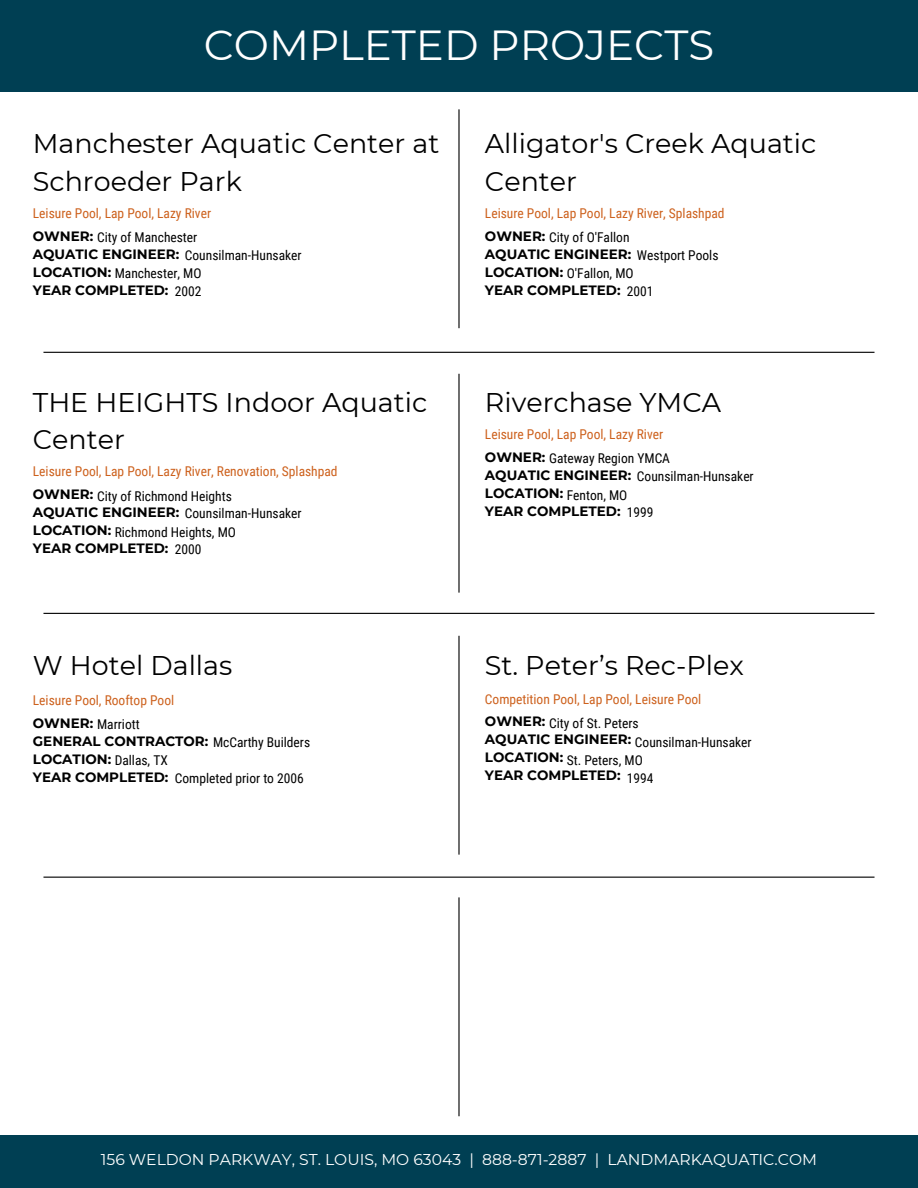
<style>
.page{position:relative;width:918px;height:1188px;background:#fff}
.page>*{position:absolute;margin:0;border:0;box-sizing:border-box;transform-origin:0 0}
.t1{font:42px "Montserrat";color:#fff}
.t2{font:27px/37.2px "Montserrat";color:#000}
.t3{font:15.6px "Montserrat";color:#fff}
.t4{font:700 13.5px/17.7px "Montserrat";color:#000}
.t5{font:13.5px "Roboto Condensed";color:#cd611d}
.t6{font:13.5px "Roboto Condensed";color:#000}
.s1{font-family:"Roboto Condensed";font-weight:400}
</style>
<div class="page">
<hr style="left:43px;top:352px;width:832px;height:1px;background:#000">
<hr style="left:43px;top:613px;width:832px;height:1px;background:#000">
<div style="left:0;top:0;width:918px;height:92px;background:#003f53"></div>
<div style="left:0;top:1135px;width:918px;height:53px;background:#003f53"></div>
<hr style="left:43px;top:877px;width:832px;height:1px;background:#000">
<hr style="left:458px;top:109px;width:2px;height:219px;background:#000">
<hr style="left:458px;top:374px;width:2px;height:219px;background:#000">
<hr style="left:458px;top:636px;width:2px;height:219px;background:#000">
<hr style="left:458px;top:897px;width:2px;height:219px;background:#000">
<h1 class="t1" style="left:204px;top:20px;width:512px">COMPLETED PROJECTS</h1>
<p class="t2" style="left:33px;top:125px;width:408px">Manchester Aquatic Center at<br>Schroeder Park</p>
<h4 class="t5" style="left:33px;top:205px;width:180px">Leisure Pool, Lap Pool, Lazy River</h4>
<p class="t4" style="left:33px;top:228px;width:270px">OWNER: <span class="s1">City of Manchester<br></span>AQUATIC ENGINEER: <span class="s1">Counsilman-Hunsaker<br></span>LOCATION:<br>YEAR COMPLETED:</p>
<p class="t6" style="left:115px;top:266px;width:88px">Manchester, MO</p>
<h2 class="t6" style="left:175px;top:283px;width:28px">2002</h2>
<p class="t2" style="left:33px;top:384px;width:396px">THE HEIGHTS Indoor Aquatic<br>Center</p>
<h4 class="t5" style="left:33px;top:464px;width:306px">Leisure Pool, Lap Pool, Lazy River, Renovation, Splashpad</h4>
<p class="t4" style="left:33px;top:487px;width:270px">OWNER: <span class="s1">City of Richmond Heights<br></span>AQUATIC ENGINEER: <span class="s1">Counsilman-Hunsaker<br></span>LOCATION:<br>YEAR COMPLETED:</p>
<p class="t6" style="left:115px;top:524px;width:123px">Richmond Heights, MO</p>
<h2 class="t6" style="left:175px;top:542px;width:28px">2000</h2>
<p class="t2" style="left:33px;top:647px;width:201px">W Hotel Dallas</p>
<h4 class="t5" style="left:33px;top:693px;width:143px">Leisure Pool, Rooftop Pool</h4>
<p class="t4" style="left:33px;top:716px;width:279px">OWNER: <span class="s1">Marriott<br></span>GENERAL CONTRACTOR: <span class="s1">McCarthy Builders<br></span>LOCATION: <span class="s1">Dallas, TX<br></span>YEAR COMPLETED:</p>
<h2 class="t6" style="left:175px;top:771px;width:130px">Completed prior to 2006</h2>
<p class="t2" style="left:485px;top:125px;width:333px">Alligator's Creek Aquatic<br>Center</p>
<h4 class="t5" style="left:485px;top:205px;width:241px">Leisure Pool, Lap Pool, Lazy River, Splashpad</h4>
<p class="t4" style="left:485px;top:228px;width:235px">OWNER: <span class="s1">City of O'Fallon<br></span>AQUATIC ENGINEER: <span class="s1">Westport Pools<br></span>LOCATION:<br>YEAR COMPLETED:</p>
<p class="t6" style="left:567px;top:266px;width:68px">O'Fallon, MO</p>
<h2 class="t6" style="left:627px;top:283px;width:28px">2001</h2>
<p class="t2" style="left:485px;top:384px;width:238px">Riverchase YMCA</p>
<h4 class="t5" style="left:485px;top:427px;width:180px">Leisure Pool, Lap Pool, Lazy River</h4>
<p class="t4" style="left:485px;top:450px;width:270px">OWNER: <span class="s1">Gateway Region YMCA<br></span>AQUATIC ENGINEER: <span class="s1">Counsilman-Hunsaker<br></span>LOCATION:<br>YEAR COMPLETED:</p>
<p class="t6" style="left:567px;top:487px;width:62px">Fenton, MO</p>
<h2 class="t6" style="left:627px;top:505px;width:28px">1999</h2>
<p class="t2" style="left:485px;top:647px;width:260px">St. Peter’s Rec-Plex</p>
<h4 class="t5" style="left:485px;top:691px;width:218px">Competition Pool, Lap Pool, Leisure Pool</h4>
<p class="t4" style="left:485px;top:714px;width:155px">OWNER: <span class="s1">City of St. Peters<br></span>AQUATIC ENGINEER:<br>LOCATION:<br>YEAR COMPLETED:</p>
<p class="t6" style="left:635px;top:734px;width:118px">Counsilman-Hunsaker</p>
<p class="t6" style="left:567px;top:752px;width:77px">St. Peters, MO</p>
<h3 class="t6" style="left:627px;top:770px;width:28px">1994</h3>
<h2 class="t3" style="left:101px;top:1150px;width:718px">156 WELDON PARKWAY, ST. LOUIS, MO 63043 | 888-871-2887 | LANDMARKAQUATIC.COM</h2>
</div>
